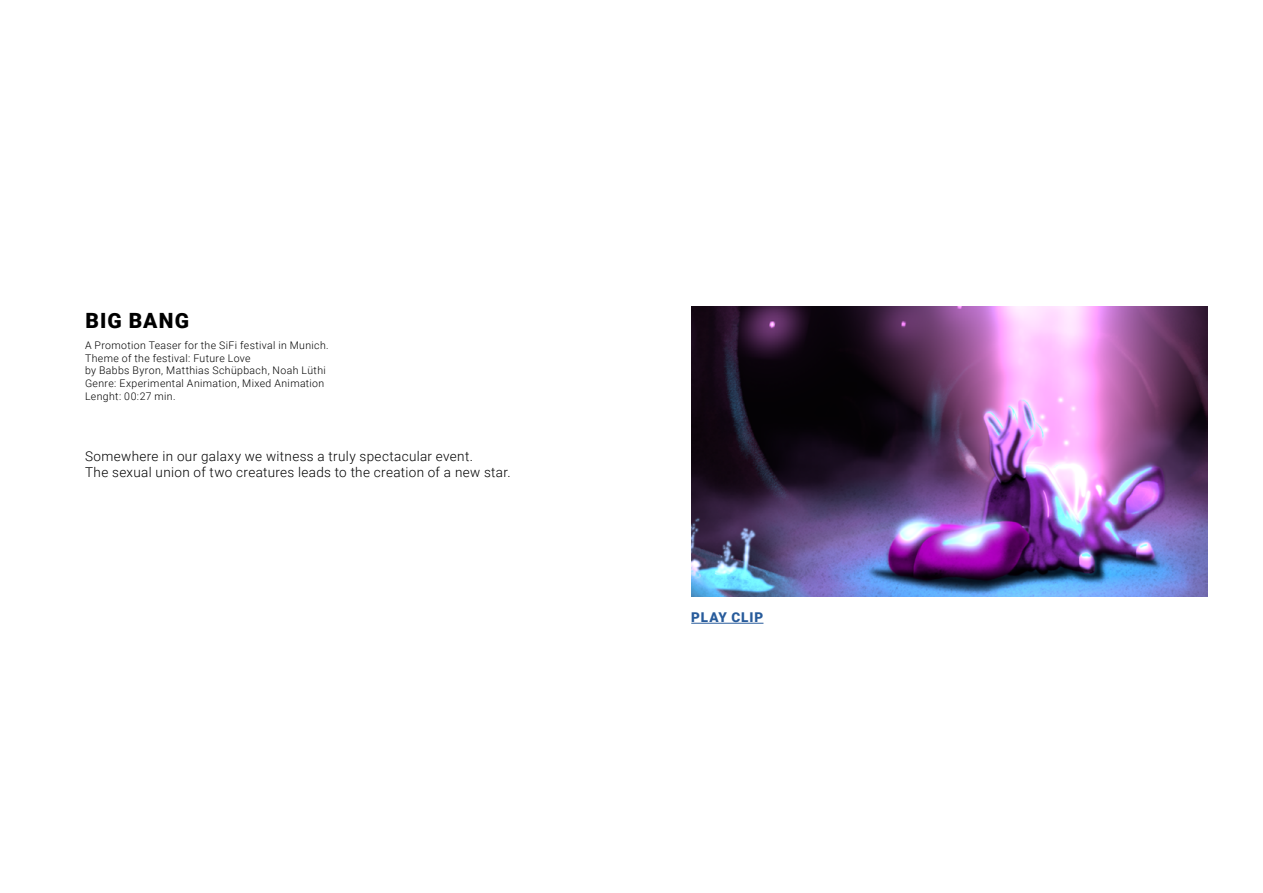
<style>
.page{position:relative;width:1263px;height:893px;background:#fff}
.page>*{position:absolute;margin:0;border:0;box-sizing:border-box;transform-origin:0 0}
.t1{font:900 21px "Roboto";letter-spacing:.055em;color:#000}
.t2{font:300 13.5px/16.2px "Roboto";letter-spacing:.025em;color:#000}
.t3{font:900 13.5px "Roboto";letter-spacing:.065em;color:#275b9b}
.t4{font:300 10.5px/12.6px "Roboto";letter-spacing:.035em;color:#000}
</style>
<div class="page">
<hr style="left:691px;top:623px;width:72px;height:1px;background:#275b9b">
<img style="left:691px;top:306px;width:517px;height:291px">
<h1 class="t1" style="left:85px;top:306px;width:105px">BIG BANG</h1>
<p class="t4" style="left:85px;top:339px;width:245px">A Promotion Teaser for the SiFi festival in Munich.<br>Theme of the festival: Future Love<br>by Babbs Byron, Matthias Schüpbach, Noah Lüthi Genre: Experimental Animation, Mixed Animation Lenght: 00:27 min.</p>
<p class="t2" style="left:85px;top:447px;width:427px">Somewhere in our galaxy we witness a truly spectacular event.<br>The sexual union of two creatures leads to the creation of a new star.</p>
<p class="t3" style="left:691px;top:608px;width:73px">PLAY CLIP</p>
</div>
